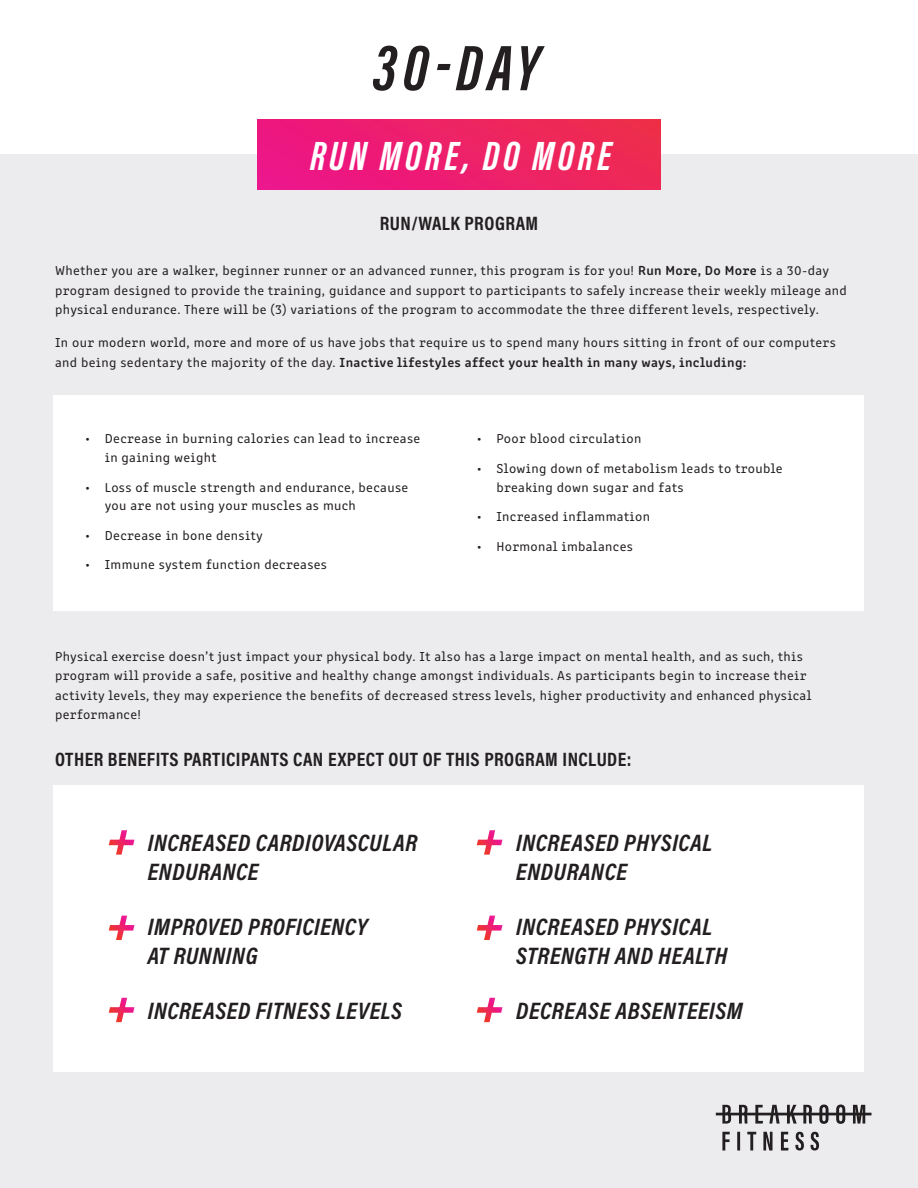
<style>
.page{position:relative;width:918px;height:1188px;background:#fff}
.page>*{position:absolute;margin:0;border:0;box-sizing:border-box;transform-origin:0 0}
.t1{font:italic 700 66px "Acumin Pro Extra Cond";color:#231f20}
.t2{font:italic 700 42px "Acumin Pro Extra Cond";letter-spacing:.09em;color:#fff}
.t3{font:italic 700 24px/28.5px "Acumin Pro Cond";letter-spacing:.025em;color:#231f20}
.t4{font:700 19.5px "Acumin Pro Cond";letter-spacing:.025em;color:#231f20}
.t5{font:13.5px/19.5px "Clone Rounded";letter-spacing:.025em;color:#231f20}
.s1{font-weight:600}
</style>
<div class="page">
<div style="left:0;top:154px;width:918px;height:1034px;background:#ececee"></div>
<div style="left:258px;top:119px;width:402px;height:70px;background:linear-gradient(to right,#ed1487,#ee2c4e)"></div>
<div style="left:53px;top:395px;width:811px;height:216px;background:#fff"></div>
<svg style="left:716px;top:1105px;width:156px;height:46px"></svg>
<div style="left:53px;top:785px;width:811px;height:287px;background:#fff"></div>
<svg style="left:109px;top:830px;width:25px;height:25px"></svg>
<svg style="left:477px;top:830px;width:25px;height:25px"></svg>
<svg style="left:109px;top:916px;width:25px;height:24px"></svg>
<svg style="left:109px;top:998px;width:25px;height:24px"></svg>
<svg style="left:477px;top:998px;width:25px;height:24px"></svg>
<svg style="left:477px;top:916px;width:25px;height:24px"></svg>
<h1 class="t1" style="left:373px;top:27px;width:167px">30-DAY</h1>
<h2 class="t2" style="left:310px;top:130px;width:302px">RUN MORE, DO MORE</h2>
<h3 class="t4" style="left:380px;top:211px;width:160px">RUN/WALK PROGRAM</h3>
<p class="t5" style="left:55px;top:260px;width:793px">Whether you are a walker, beginner runner or an advanced runner, this program is for you! <span class="s1">Run More, Do More</span> is a 30-day program designed to provide the training, guidance and support to participants to safely increase their weekly mileage and physical endurance. There will be (3) variations of the program to accommodate the three different levels, respectively.</p>
<p class="t5" style="left:55px;top:332px;width:782px">In our modern world, more and more of us have jobs that require us to spend many hours sitting in front of our computers and being sedentary the majority of the day. <span class="s1">Inactive lifestyles affect your health in many ways, including:</span></p>
<p class="t5" style="left:105px;top:428px;width:317px;line-height:18.8px;text-indent:-19px">• Decrease in burning calories can lead to increase in gaining weight</p>
<p class="t5" style="left:105px;top:477px;width:305px;line-height:18.8px;text-indent:-19px">• Loss of muscle strength and endurance, because you are not using your muscles as much</p>
<p class="t5" style="left:85px;top:525px;width:179px">• Decrease in bone density</p>
<p class="t5" style="left:85px;top:554px;width:243px">• Immune system function decreases</p>
<p class="t5" style="left:477px;top:428px;width:166px">• Poor blood circulation</p>
<p class="t5" style="left:496px;top:458px;width:288px;line-height:18.8px;text-indent:-19px">• Slowing down of metabolism leads to trouble breaking down sugar and fats</p>
<p class="t5" style="left:477px;top:506px;width:175px">• Increased inflammation</p>
<p class="t5" style="left:477px;top:535px;width:158px">• Hormonal imbalances</p>
<p class="t5" style="left:55px;top:645px;width:758px">Physical exercise doesn’t just impact your physical body. It also has a large impact on mental health, and as such, this program will provide a safe, positive and healthy change amongst individuals. As participants begin to increase their activity levels, they may experience the benefits of decreased stress levels, higher productivity and enhanced physical performance!</p>
<h3 class="t4" style="left:55px;top:746px;width:578px">OTHER BENEFITS PARTICIPANTS CAN EXPECT OUT OF THIS PROGRAM INCLUDE:</h3>
<h3 class="t3" style="left:148px;top:828px;width:271px">INCREASED CARDIOVASCULAR<br>ENDURANCE</h3>
<h3 class="t3" style="left:148px;top:912px;width:221px">IMPROVED PROFICIENCY<br>AT RUNNING</h3>
<h3 class="t3" style="left:148px;top:996px;width:256px">INCREASED FITNESS LEVELS</h3>
<h3 class="t3" style="left:516px;top:828px;width:198px">INCREASED PHYSICAL<br>ENDURANCE</h3>
<h3 class="t3" style="left:516px;top:912px;width:213px">INCREASED PHYSICAL<br>STRENGTH AND HEALTH</h3>
<h3 class="t3" style="left:516px;top:996px;width:228px">DECREASE ABSENTEEISM</h3>
</div>
